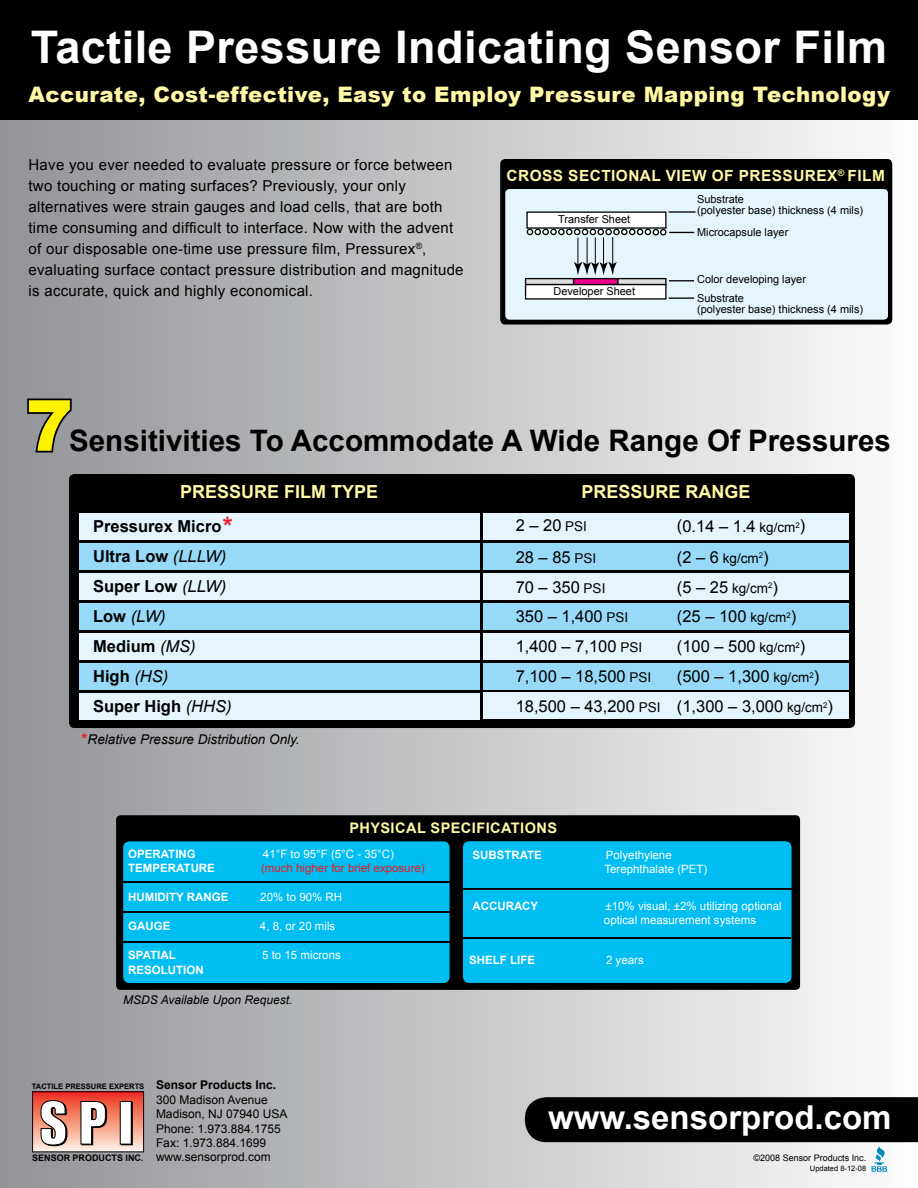
<style>
.page{position:relative;width:918px;height:1188px;background:#fff}
.page>*{position:absolute;margin:0;border:0;box-sizing:border-box;transform-origin:0 0}
.t1{font:900 70.5px "Arial";color:#fff200}
.t2{font:700 45px "Arial";letter-spacing:.01em;color:#fff}
.t3{font:700 33px "Arial";color:#fff}
.t4{font:700 29.55px "Arial";color:#000}
.t5{font:700 25.5px "Arial";color:#ed1c24}
.t6{font:900 21.3px "Arial";letter-spacing:.02em;color:#fff8a5}
.t7{font:700 18px "Arial";color:#fff8a5}
.t8{font:16.5px/30px "Arial";color:#000}
.t9{font:700 16.5px/29.8px "Arial";color:#000}
.t10{font:700 15.45px "Arial";letter-spacing:.03em;color:#fff8a5}
.t11{font:15px/21px "Arial";letter-spacing:.02em;color:#000}
.t12{font:700 14.55px "Arial";letter-spacing:.03em;color:#fff8a5}
.t13{font:italic 13.5px "Arial";color:#000}
.t14{font:12px/14.4px "Arial";color:#000}
.t15{font:italic 12px "Arial";color:#000}
.t16{font:700 12px "Arial";color:#000}
.t17{font:11.55px/14.5px "Arial";color:#fff}
.t18{font:700 11.55px "Arial";color:#fff}
.t19{font:11.55px "Arial";color:#ed1c24}
.t20{font:10.95px/10.9px "Arial";color:#000}
.t21{font:9px "Arial";color:#000}
.t22{font:700 9px "Arial";color:#000}
.t23{font:700 7.5px "Arial";color:#000}
.t24{font:7.5px "Arial";color:#000}
.s1{font-weight:400;font-style:italic}
.s2{font-size:18px;color:#ed1c24}
.s3{font-size:13.5px}
</style>
<div class="page">
<div style="left:0;top:0;width:918px;height:1188px;background:linear-gradient(to right,#909396,#fbfcfc)"></div>
<div style="left:0;top:0;width:918px;height:120px;background:#000"></div>
<svg style="left:34px;top:1093px;width:108px;height:57px;background:#f48a76"></svg>
<div style="left:32px;top:1091px;width:112px;height:61px;border:1px solid #000"></div>
<div style="left:121px;top:1102px;width:12px;height:43px;border:1px solid #000"></div>
<svg style="left:40px;top:1100px;width:28px;height:46px"></svg>
<svg style="left:80px;top:1101px;width:27px;height:45px"></svg>
<div style="left:120px;top:1102px;width:11px;height:42px;background:#fff"></div>
<div style="left:120px;top:1101px;width:12px;height:43px;border:1px solid #000"></div>
<div style="left:500px;top:159px;width:392px;height:166px;background:#000;border-radius:5px"></div>
<svg style="left:505px;top:189px;width:383px;height:131px;background:#dceaf2"></svg>
<svg style="left:25px;top:397px;width:48px;height:57px;background:#717375"></svg>
<img style="left:871px;top:1165px;width:18px;height:8px">
<svg style="left:525px;top:1097px;width:393px;height:68px;background:#4e4e4f"></svg>
<div style="left:116px;top:815px;width:684px;height:175px;background:#000;border-radius:4px"></div>
<div style="left:123px;top:841px;width:327px;height:142px;background:#00bdf2"></div>
<div style="left:463px;top:841px;width:329px;height:142px;background:#00bdf2"></div>
<hr style="left:123px;top:911px;width:327px;height:2px;background:#000">
<hr style="left:123px;top:881px;width:330px;height:2px;background:#000">
<hr style="left:123px;top:942px;width:327px;height:1px;background:#000">
<hr style="left:457px;top:938px;width:334px;height:1px;background:#000">
<hr style="left:461px;top:888px;width:331px;height:1px;background:#000">
<div style="left:69px;top:474px;width:786px;height:254px;background:#000;border-radius:5px"></div>
<div style="left:79px;top:513px;width:401px;height:27px;background:#e4f5fd"></div>
<div style="left:483px;top:513px;width:366px;height:27px;background:#e4f5fd"></div>
<div style="left:79px;top:543px;width:401px;height:27px;background:#97daf8"></div>
<div style="left:483px;top:543px;width:366px;height:27px;background:#97daf8"></div>
<div style="left:79px;top:573px;width:401px;height:27px;background:#e4f5fd"></div>
<div style="left:483px;top:573px;width:366px;height:27px;background:#e4f5fd"></div>
<div style="left:79px;top:603px;width:401px;height:27px;background:#97daf8"></div>
<div style="left:483px;top:603px;width:366px;height:27px;background:#97daf8"></div>
<div style="left:79px;top:633px;width:401px;height:27px;background:#e4f5fd"></div>
<div style="left:483px;top:633px;width:366px;height:27px;background:#e4f5fd"></div>
<div style="left:79px;top:663px;width:401px;height:27px;background:#97daf8"></div>
<div style="left:483px;top:663px;width:366px;height:27px;background:#97daf8"></div>
<div style="left:79px;top:693px;width:401px;height:27px;background:#e4f5fd"></div>
<div style="left:483px;top:692px;width:366px;height:27px;background:#e4f5fd"></div>
<h2 class="t2" style="left:31px;top:17px;width:858px">Tactile Pressure Indicating Sensor Film</h2>
<h3 class="t6" style="left:28px;top:79px;width:863px">Accurate, Cost-effective, Easy to Employ Pressure Mapping Technology</h3>
<p class="t11" style="left:28px;top:154px;width:437px">Have you ever needed to evaluate pressure or force between two touching or mating surfaces? Previously, your only alternatives were strain gauges and load cells, that are both time consuming and difficult to interface. Now with the advent of our disposable one-time use pressure film, Pressurex<sup>®</sup>, evaluating surface contact pressure distribution and magnitude is accurate, quick and highly economical.</p>
<p class="t10" style="left:507px;top:166px;width:380px">CROSS SECTIONAL VIEW OF PRESSUREX<sup>®</sup> FILM</p>
<p class="t20" style="left:558px;top:214px;width:73px">Transfer Sheet</p>
<p class="t20" style="left:554px;top:286px;width:83px">Developer Sheet</p>
<p class="t20" style="left:697px;top:193px;width:168px">Substrate<br>(polyester base) thickness (4 mils)</p>
<p class="t20" style="left:697px;top:227px;width:93px">Microcapsule layer</p>
<p class="t20" style="left:697px;top:274px;width:110px">Color developing layer</p>
<p class="t20" style="left:697px;top:292px;width:168px">Substrate<br>(polyester base) thickness (4 mils)</p>
<h1 class="t1" style="left:26px;top:374px;width:49px">7</h1>
<h3 class="t4" style="left:69px;top:421px;width:823px">Sensitivities To Accommodate A Wide Range Of Pressures</h3>
<p class="t7" style="left:180px;top:480px;width:200px">PRESSURE FILM TYPE</p>
<p class="t9" style="left:93px;top:512px;width:130px">Pressurex Micro</p>
<h3 class="t5" style="left:223px;top:509px;width:11px">*</h3>
<p class="t9" style="left:93px;top:542px;width:140px">Ultra Low <span class="s1">(LLLW)<br></span>Super Low <span class="s1">(LLW)<br></span>Low <span class="s1">(LW)<br></span>Medium <span class="s1">(MS)<br></span>High <span class="s1">(HS)<br></span>Super High <span class="s1">(HHS)</span></p>
<p class="t13" style="left:79px;top:731px;width:222px"><span class="s2">*</span>Relative Pressure Distribution Only.</p>
<p class="t7" style="left:581px;top:480px;width:171px">PRESSURE RANGE</p>
<p class="t8" style="left:516px;top:509px;width:82px;line-height:32px">2 – 20 <span class="s3">PSI<br></span>28 – 85 <span class="s3">PSI</span></p>
<p class="t8" style="left:516px;top:572px;width:146px">70 – 350 <span class="s3">PSI<br></span>350 – 1,400 <span class="s3">PSI<br></span>1,400 – 7,100 <span class="s3">PSI<br></span>7,100 – 18,500 <span class="s3">PSI<br></span>18,500 – 43,200 <span class="s3">PSI</span></p>
<p class="t8" style="left:677px;top:512px;width:158px">(0.14 – 1.4 <span class="s3">kg/cm</span><sup>2</sup>)<br>(2 – 6 <span class="s3">kg/cm</span><sup>2</sup>)<br>(5 – 25 <span class="s3">kg/cm</span><sup>2</sup>)<br>(25 – 100 <span class="s3">kg/cm</span><sup>2</sup>) (100 – 500 <span class="s3">kg/cm</span><sup>2</sup>) (500 – 1,300 <span class="s3">kg/cm</span><sup>2</sup>) (1,300 – 3,000 <span class="s3">kg/cm</span><sup>2</sup>)</p>
<p class="t12" style="left:349px;top:818px;width:209px">PHYSICAL SPECIFICATIONS</p>
<p class="t18" style="left:128px;top:846px;width:69px">OPERATING</p>
<p class="t17" style="left:263px;top:846px;width:132px">41°F to 95°F (5°C - 35°C)</p>
<p class="t18" style="left:128px;top:861px;width:88px">TEMPERATURE</p>
<p class="t19" style="left:261px;top:861px;width:165px">(much higher for brief exposure)</p>
<p class="t18" style="left:128px;top:890px;width:102px">HUMIDITY RANGE</p>
<p class="t17" style="left:260px;top:890px;width:83px">20% to 90% RH</p>
<p class="t18" style="left:128px;top:919px;width:44px">GAUGE</p>
<p class="t17" style="left:260px;top:919px;width:77px">4, 8, or 20 mils</p>
<p class="t18" style="left:128px;top:948px;width:49px">SPATIAL</p>
<p class="t17" style="left:262px;top:948px;width:80px">5 to 15 microns</p>
<p class="t18" style="left:128px;top:962px;width:77px">RESOLUTION</p>
<p class="t15" style="left:123px;top:992px;width:171px">MSDS Available Upon Request.</p>
<p class="t23" style="left:32px;top:1081px;width:114px">TACTILE PRESSURE EXPERTS</p>
<p class="t22" style="left:32px;top:1152px;width:113px">SENSOR PRODUCTS INC.</p>
<p class="t16" style="left:156px;top:1077px;width:122px">Sensor Products Inc.</p>
<p class="t14" style="left:156px;top:1093px;width:133px">300 Madison Avenue<br>Madison, NJ 07940 USA<br>Phone: 1.973.884.1755<br>Fax: 1.973.884.1699 www.sensorprod.com</p>
<p class="t18" style="left:472px;top:847px;width:71px">SUBSTRATE</p>
<p class="t17" style="left:604px;top:848px;width:104px">Polyethylene<br>Terephthalate (PET)</p>
<p class="t18" style="left:472px;top:898px;width:67px">ACCURACY</p>
<p class="t17" style="left:604px;top:898px;width:179px">±10% visual, ±2% utilizing optional optical measurement systems</p>
<p class="t18" style="left:469px;top:952px;width:67px">SHELF LIFE</p>
<p class="t17" style="left:606px;top:953px;width:39px">2 years</p>
<h3 class="t3" style="left:548px;top:1096px;width:345px">www.sensorprod.com</h3>
<p class="t21" style="left:754px;top:1152px;width:114px">©2008 Sensor Products Inc.</p>
<p class="t24" style="left:810px;top:1164px;width:58px">Updated 8-12-08</p>
</div>
